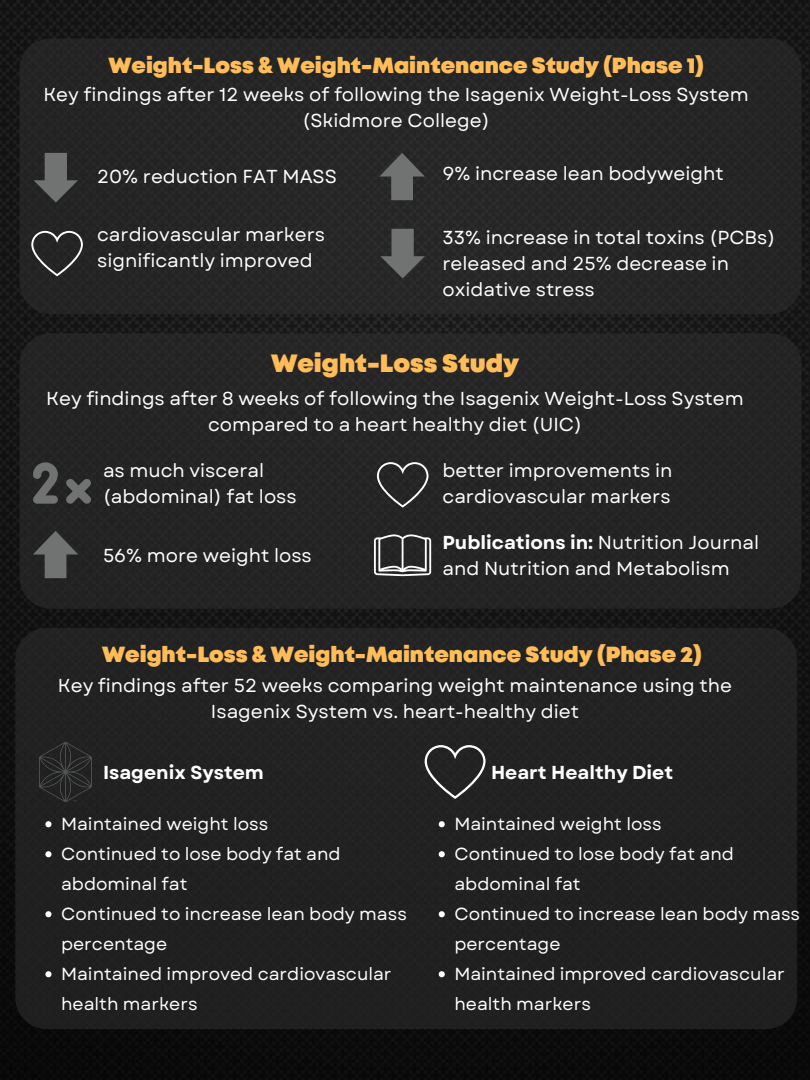
<style>
.page{position:relative;width:810px;height:1080px;background:#fff}
.page>*{position:absolute;margin:0;border:0;box-sizing:border-box;transform-origin:0 0}
.t1{font:900 25px "Mont";color:#ffbd59}
.t2{font:900 21.88px "Mont";color:#ffbd59}
.t3{font:18.75px/26.2px "Garet";color:#fff}
.t4{font:700 18.75px "Garet";color:#fff}
.t5{font:17.5px/30px "Garet";color:#fff}
.s1{font-weight:700}
</style>
<div class="page">
<img style="left:0;top:0;width:810px;height:1080px">
<div style="left:15px;top:628px;width:782px;height:401px;background:#222121;border-radius:31px"></div>
<img style="left:39px;top:742px;width:53px;height:60px">
<svg style="left:45px;top:821px;width:6px;height:6px"></svg>
<svg style="left:45px;top:851px;width:6px;height:6px"></svg>
<svg style="left:45px;top:911px;width:6px;height:6px"></svg>
<svg style="left:45px;top:971px;width:6px;height:6px"></svg>
<div style="left:20px;top:38px;width:781px;height:276px;background:#262525;border-radius:31px"></div>
<svg style="left:34px;top:153px;width:44px;height:50px"></svg>
<svg style="left:379px;top:153px;width:46px;height:47px"></svg>
<svg style="left:31px;top:231px;width:52px;height:45px"></svg>
<svg style="left:380px;top:229px;width:45px;height:49px"></svg>
<div style="left:20px;top:333px;width:781px;height:276px;background:#252424;border-radius:31px"></div>
<svg style="left:66px;top:479px;width:25px;height:25px"></svg>
<svg style="left:33px;top:462px;width:25px;height:42px"></svg>
<svg style="left:33px;top:531px;width:45px;height:47px"></svg>
<svg style="left:377px;top:462px;width:52px;height:46px"></svg>
<svg style="left:374px;top:534px;width:57px;height:42px"></svg>
<svg style="left:439px;top:821px;width:6px;height:6px"></svg>
<svg style="left:439px;top:851px;width:6px;height:6px"></svg>
<svg style="left:439px;top:911px;width:6px;height:6px"></svg>
<svg style="left:439px;top:971px;width:6px;height:6px"></svg>
<svg style="left:425px;top:745px;width:61px;height:54px"></svg>
<p class="t2" style="left:108px;top:57px;width:597px">Weight-Loss &amp; Weight-Maintenance Study (Phase 1)</p>
<p class="t3" style="left:43px;top:82px;width:707px;text-align:center">Key findings after 12 weeks of following the Isagenix Weight-Loss System (Skidmore College)</p>
<p class="t3" style="left:97px;top:163px;width:241px">20% reduction FAT MASS</p>
<p class="t3" style="left:442px;top:161px;width:283px">9% increase lean bodyweight</p>
<p class="t3" style="left:97px;top:222px;width:230px;line-height:25.8px">cardiovascular markers significantly improved</p>
<p class="t3" style="left:442px;top:225px;width:334px;line-height:25.8px">33% increase in total toxins (PCBs) released and 25% decrease in oxidative stress</p>
<h1 class="t1" style="left:271px;top:354px;width:250px">Weight-Loss Study</h1>
<p class="t3" style="left:46px;top:385px;width:699px;text-align:center">Key findings after 8 weeks of following the Isagenix Weight-Loss System compared to a heart healthy diet (UIC)</p>
<p class="t3" style="left:103px;top:457px;width:195px">as much visceral (abdominal) fat loss</p>
<p class="t3" style="left:103px;top:542px;width:210px">56% more weight loss</p>
<p class="t3" style="left:442px;top:457px;width:232px">better improvements in cardiovascular markers</p>
<p class="t3" style="left:442px;top:529px;width:318px"><span class="s1">Publications in:</span> Nutrition Journal and Nutrition and Metabolism</p>
<p class="t2" style="left:102px;top:646px;width:601px">Weight-Loss &amp; Weight-Maintenance Study (Phase 2)</p>
<p class="t3" style="left:58px;top:672px;width:676px;text-align:center">Key findings after 52 weeks comparing weight maintenance using the<br>Isagenix System vs. heart-healthy diet</p>
<p class="t4" style="left:103px;top:759px;width:162px">Isagenix System</p>
<p class="t5" style="left:61px;top:809px;width:347px">Maintained weight loss<br>Continued to lose body fat and abdominal fat<br>Continued to increase lean body mass percentage<br>Maintained improved cardiovascular health markers</p>
<p class="t4" style="left:491px;top:759px;width:184px">Heart Healthy Diet</p>
<p class="t5" style="left:454px;top:809px;width:347px">Maintained weight loss<br>Continued to lose body fat and abdominal fat<br>Continued to increase lean body mass percentage<br>Maintained improved cardiovascular health markers</p>
</div>
